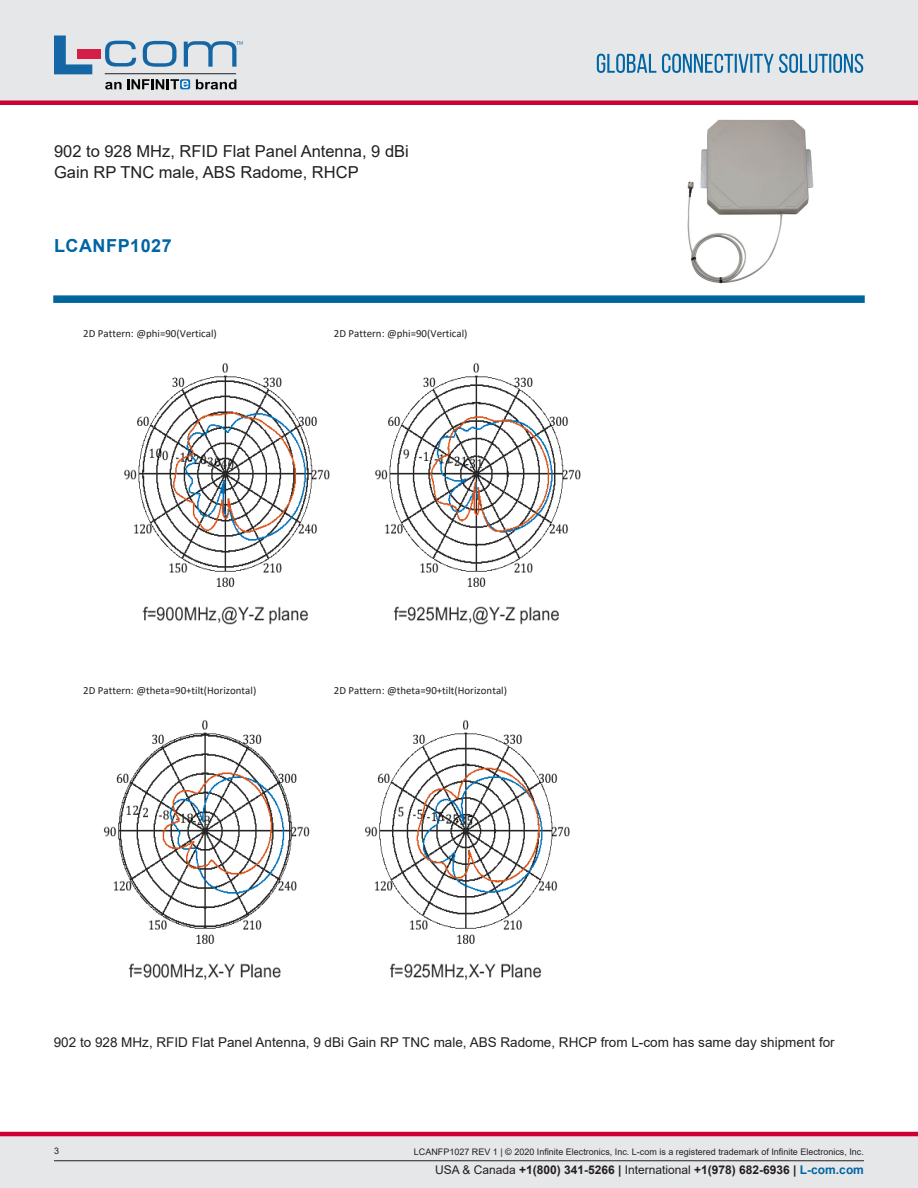
<style>
.page{position:relative;width:918px;height:1188px;background:#fff}
.page>*{position:absolute;margin:0;border:0;box-sizing:border-box;transform-origin:0 0}
.PN{font:700 18px "Arial";letter-spacing:.03em;color:#0065a4}
.Web_Description_Para{font:16.5px/21px "Arial";color:#231f20}
.Web_Description_Para-2{font:13.5px "Arial";color:#231f20}
.t1{font:700 12px "Arial";color:#231f20}
.t2{font:10.95px "Calibri";color:#231f20}
.t3{font:9px "Arial";color:#231f20}
.s1{font-weight:400}
.s2{color:#0065a4}
</style>
<div class="page">
<div style="left:0;top:1136px;width:918px;height:52px;background:#e6e7e9"></div>
<hr style="left:0;top:1132px;width:918px;height:4px;background:#c03">
<div style="left:0;top:0;width:918px;height:102px;background:#e6e7e9"></div>
<div style="left:0;top:100px;width:918px;height:5px;background:#c03"></div>
<hr style="left:54px;top:1160px;width:810px;height:1px;background:#231f20">
<svg style="left:597px;top:54px;width:266px;height:19px"></svg>
<hr style="left:105px;top:73px;width:131px;height:1px;background:#211e1e">
<svg style="left:54px;top:35px;width:38px;height:39px"></svg>
<svg style="left:143px;top:41px;width:34px;height:26px"></svg>
<svg style="left:105px;top:41px;width:31px;height:26px"></svg>
<div style="left:77px;top:49px;width:23px;height:10px;background:#d41e47"></div>
<svg style="left:180px;top:79px;width:10px;height:10px"></svg>
<svg style="left:196px;top:79px;width:40px;height:10px"></svg>
<svg style="left:105px;top:79px;width:83px;height:10px"></svg>
<svg style="left:184px;top:41px;width:59px;height:26px"></svg>
<svg style="left:53px;top:295px;width:812px;height:8px;background:#0f6ea3"></svg>
<img style="left:687px;top:119px;width:127px;height:165px">
<img style="left:124px;top:363px;width:206px;height:262px">
<img style="left:103px;top:720px;width:207px;height:260px">
<img style="left:375px;top:363px;width:206px;height:262px">
<img style="left:365px;top:720px;width:205px;height:260px">
<h1 class="Web_Description_Para" style="left:54px;top:141px;width:356px">902 to 928 MHz, RFID Flat Panel Antenna, 9 dBi<br>Gain RP TNC male, ABS Radome, RHCP</h1>
<p class="PN" style="left:54px;top:233px;width:119px">LCANFP1027</p>
<p class="t2" style="left:83px;top:325px;width:135px">2D Pattern: @phi=90(Vertical)</p>
<p class="t2" style="left:334px;top:325px;width:135px">2D Pattern: @phi=90(Vertical)</p>
<p class="t2" style="left:83px;top:683px;width:175px">2D Pattern: @theta=90+tilt(Horizontal)</p>
<p class="t2" style="left:334px;top:683px;width:175px">2D Pattern: @theta=90+tilt(Horizontal)</p>
<h1 class="Web_Description_Para-2" style="left:54px;top:1033px;width:783px">902 to 928 MHz, RFID Flat Panel Antenna, 9 dBi Gain RP TNC male, ABS Radome, RHCP from L-com has same day shipment for</h1>
<p class="t3" style="left:54px;top:1144px;width:7px">3</p>
<p class="t3" style="left:414px;top:1146px;width:452px">LCANFP1027 REV 1 | © 2020 Infinite Electronics, Inc. L-com is a registered trademark of Infinite Electronics, Inc.</p>
<p class="t1" style="left:435px;top:1162px;width:430px"><span class="s1">USA &amp; Canada</span> +1(800) 341-5266 | <span class="s1">International</span> +1(978) 682-6936 | <span class="s2">L-com.com</span></p>
</div>
